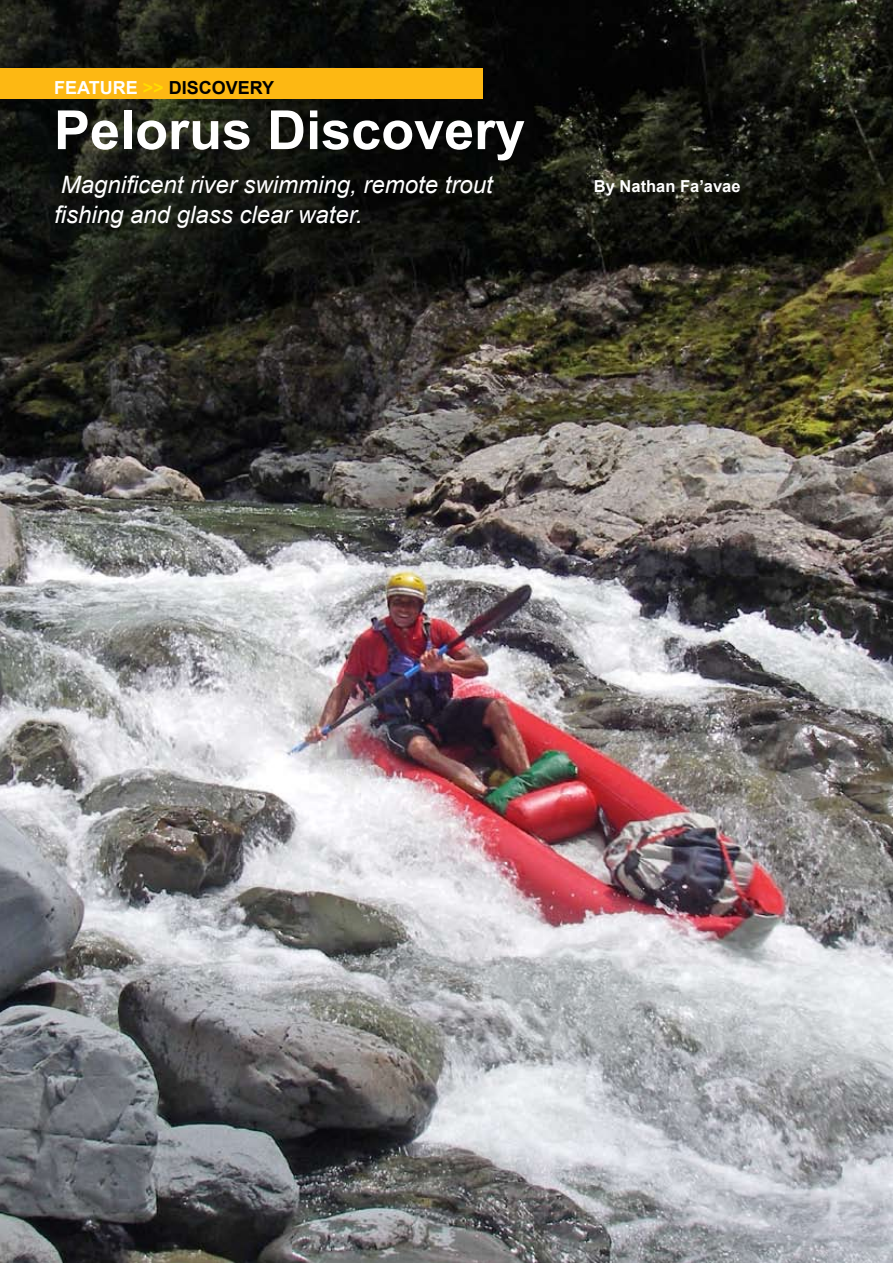
<style>
.page{position:relative;width:893px;height:1263px;background:#fff}
.page>*{position:absolute;margin:0;border:0;box-sizing:border-box;transform-origin:0 0}
.Main_heading_Arial{font:700 54px "Arial";color:#fff}
.Sub_Heading_Arial{font:italic 24px "Arial";color:#fff}
.Body_text_bailey{font:700 18px "Arial";color:#000}
.by__text_Arial{font:700 16.5px "Arial";color:#fff}
.s1{color:#fff}
.s2{color:#fd0}
</style>
<div class="page">
<img style="left:0;top:0;width:893px;height:1263px">
<div style="left:0;top:69px;width:483px;height:30px;background:#fdb813"></div>
<p class="Body_text_bailey" style="left:54px;top:76px;width:222px"><span class="s1">FEATURE</span> <span class="s2">&gt;&gt;</span> DISCOVERY</p>
<p class="Main_heading_Arial" style="left:54px;top:95px;width:473px">Pelorus Discovery</p>
<p class="Sub_Heading_Arial" style="left:61px;top:169px;width:434px">Magnificent river swimming, remote trout</p>
<p class="by__text_Arial" style="left:594px;top:175px;width:148px">By Nathan Fa’avae</p>
<p class="Sub_Heading_Arial" style="left:54px;top:199px;width:310px">fishing and glass clear water.</p>
</div>
